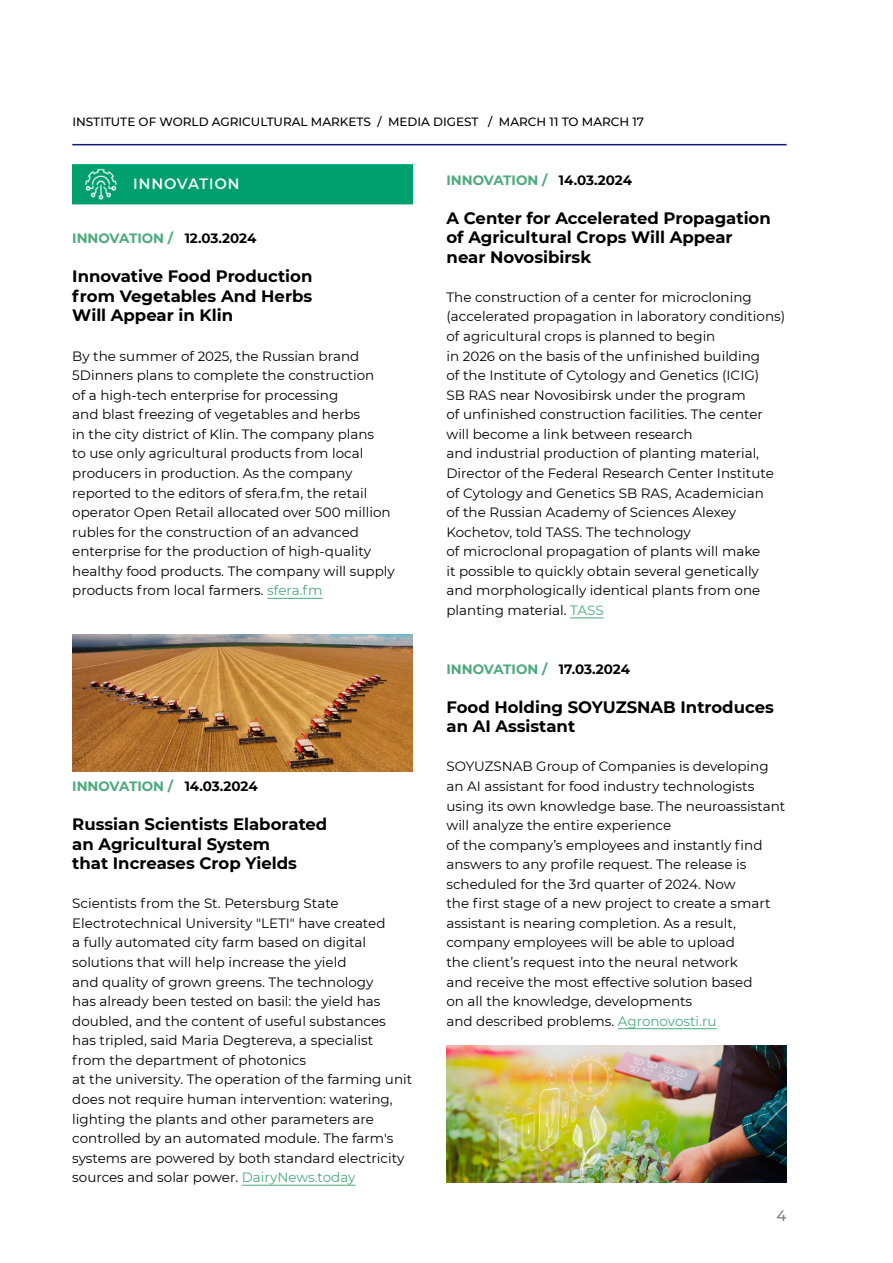
<style>
.page{position:relative;width:893px;height:1263px;background:#fff}
.page>*{position:absolute;margin:0;border:0;box-sizing:border-box;transform-origin:0 0}
.t1{font:700 16.5px/19.5px "Montserrat";color:#000}
.t2{font:500 15px "Montserrat";color:#817f7e}
.t3{font:13.5px/19.5px "Montserrat";color:#000}
.t4{font:700 13.5px "Montserrat";color:#4baa7c}
.t5{font:500 12px "Montserrat";color:#000}
.s1{color:#000}
.s2{color:#4baa7c}
</style>
<div class="page">
<hr style="left:72px;top:144px;width:715px;height:1px;background:#131a7d">
<hr style="left:618px;top:1028px;width:98px;height:1px;background:#4baa7c">
<hr style="left:242px;top:1185px;width:114px;height:1px;background:#4baa7c">
<hr style="left:570px;top:617px;width:34px;height:1px;background:#4baa7c">
<hr style="left:267px;top:598px;width:56px;height:1px;background:#4baa7c">
<img style="left:72px;top:165px;width:340px;height:39px">
<img style="left:72px;top:634px;width:340px;height:137px">
<img style="left:447px;top:1045px;width:340px;height:137px">
<p class="t5" style="left:72px;top:113px;width:573px">INSTITUTE OF WORLD AGRICULTURAL MARKETS / MEDIA DIGEST / MARCH 11 TO MARCH 17</p>
<p class="t4" style="left:72px;top:229px;width:186px">INNOVATION / <span class="s1">12.03.2024</span></p>
<p class="t1" style="left:72px;top:266px;width:242px;text-align:justify">Innovative Food Production from Vegetables And Herbs Will Appear in Klin</p>
<p class="t3" style="left:72px;top:346px;width:324px">By the summer of 2025, the Russian brand 5Dinners plans to complete the construction<br>of a high-tech enterprise for processing<br>and blast freezing of vegetables and herbs<br>in the city district of Klin. The company plans<br>to use only agricultural products from local producers in production. As the company reported to the editors of sfera.fm, the retail operator Open Retail allocated over 500 million rubles for the construction of an advanced enterprise for the production of high-quality healthy food products. The company will supply products from local farmers. <span class="s2">sfera.fm</span></p>
<p class="t4" style="left:72px;top:776px;width:187px">INNOVATION / <span class="s1">14.03.2024</span></p>
<p class="t1" style="left:72px;top:814px;width:257px">Russian Scientists Elaborated an Agricultural System<br>that Increases Crop Yields</p>
<p class="t3" style="left:72px;top:893px;width:341px">Scientists from the St. Petersburg State Electrotechnical University "LETI" have created<br>a fully automated city farm based on digital solutions that will help increase the yield<br>and quality of grown greens. The technology<br>has already been tested on basil: the yield has doubled, and the content of useful substances has tripled, said Maria Degtereva, a specialist<br>from the department of photonics<br>at the university. The operation of the farming unit does not require human intervention: watering, lighting the plants and other parameters are controlled by an automated module. The farm's systems are powered by both standard electricity sources and solar power. <span class="s2">DairyNews.today</span></p>
<p class="t4" style="left:446px;top:170px;width:187px">INNOVATION / <span class="s1">14.03.2024</span></p>
<p class="t1" style="left:446px;top:207px;width:326px">A Center for Accelerated Propagation of Agricultural Crops Will Appear near Novosibirsk</p>
<p class="t3" style="left:446px;top:287px;width:340px">The construction of a center for microcloning (accelerated propagation in laboratory conditions) of agricultural crops is planned to begin<br>in 2026 on the basis of the unfinished building<br>of the Institute of Cytology and Genetics (ICIG)<br>SB RAS near Novosibirsk under the program<br>of unfinished construction facilities. The center will become a link between research<br>and industrial production of planting material, Director of the Federal Research Center Institute of Cytology and Genetics SB RAS, Academician<br>of the Russian Academy of Sciences Alexey Kochetov, told TASS. The technology<br>of microclonal propagation of plants will make<br>it possible to quickly obtain several genetically and morphologically identical plants from one planting material. <span class="s2">TASS</span></p>
<p class="t4" style="left:446px;top:659px;width:185px">INNOVATION / <span class="s1">17.03.2024</span></p>
<p class="t1" style="left:446px;top:696px;width:329px">Food Holding SOYUZSNAB Introduces an AI Assistant</p>
<p class="t3" style="left:446px;top:756px;width:340px">SOYUZSNAB Group of Companies is developing an AI assistant for food industry technologists using its own knowledge base. The neuroassistant will analyze the entire experience<br>of the company’s employees and instantly find answers to any profile request. The release is scheduled for the 3rd quarter of 2024. Now<br>the first stage of a new project to create a smart assistant is nearing completion. As a result, company employees will be able to upload<br>the client’s request into the neural network<br>and receive the most effective solution based<br>on all the knowledge, developments<br>and described problems. <span class="s2">Agronovosti.ru</span></p>
<p class="t2" style="left:777px;top:1205px;width:12px">4</p>
</div>
